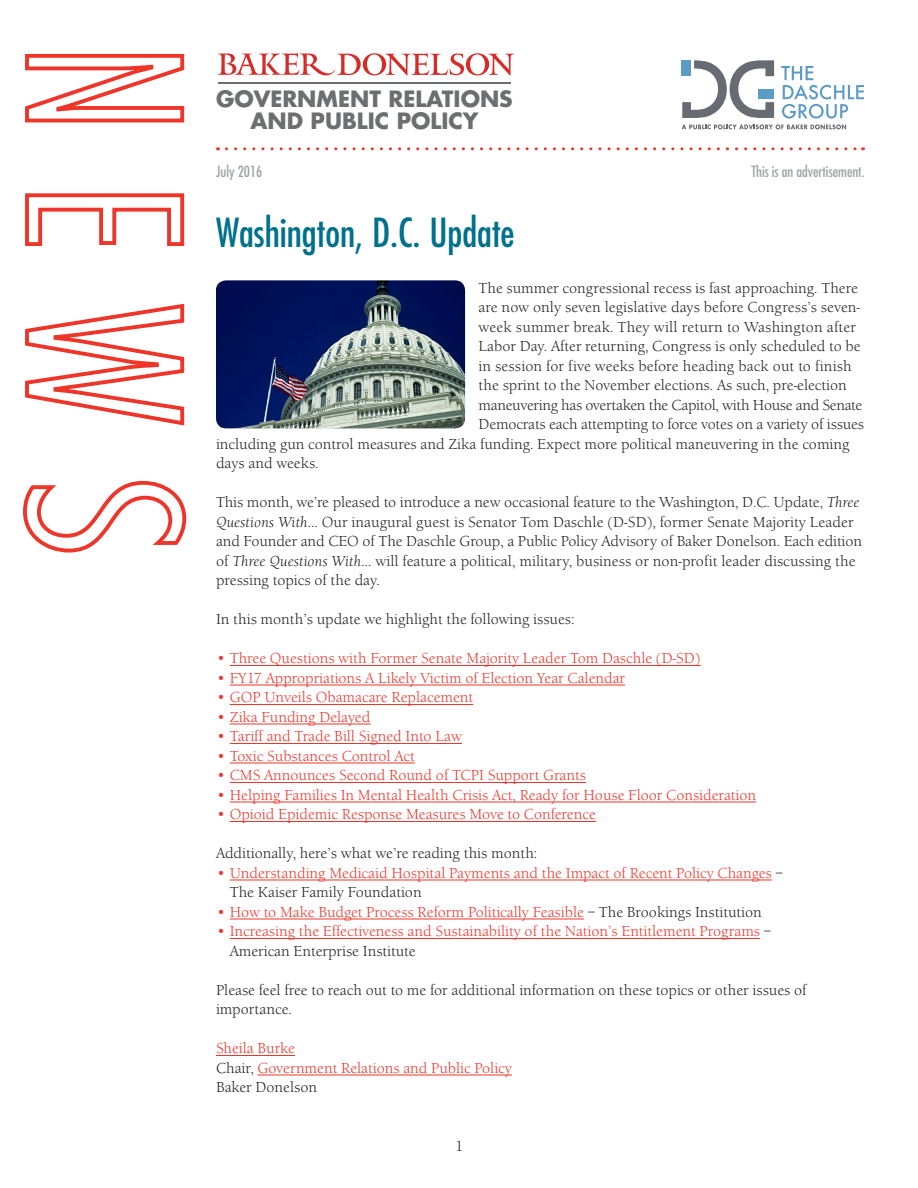
<style>
.page{position:relative;width:918px;height:1188px;background:#fff}
.page>*{position:absolute;margin:0;border:0;box-sizing:border-box;transform-origin:0 0}
.t1{font:condensed 39px "Futura";color:#00718c}
.t2{font:700 21.9px/22px "Futura";color:#6c6f70;text-align:center}
.t3{font:15px/19.5px "Berkeley Old ITC";color:#231f20}
.t4{font:15px/19.5px "Berkeley Old ITC";color:#ee3529}
.t5{font:15px "Berkeley Old ITC";letter-spacing:-.02em;color:#231f20}
.t6{font:condensed 15px "Futura";color:#9fa3a6}
.s1{font-style:italic}
.s2{color:#231f20}
</style>
<div class="page">
<svg style="left:25px;top:53px;width:160px;height:70px"></svg>
<svg style="left:25px;top:193px;width:160px;height:53px"></svg>
<svg style="left:25px;top:303px;width:160px;height:123px"></svg>
<svg style="left:23px;top:480px;width:164px;height:73px"></svg>
<svg style="left:218px;top:53px;width:296px;height:22px"></svg>
<hr style="left:218px;top:82px;width:293px;height:2px;background:#6c6f70">
<svg style="left:682px;top:60px;width:182px;height:69px"></svg>
<svg style="left:226px;top:147px;width:637px;height:3px"></svg>
<hr style="left:230px;top:665px;width:471px;height:1px;background:#ee3529">
<hr style="left:230px;top:685px;width:395px;height:1px;background:#ee3529">
<hr style="left:230px;top:704px;width:243px;height:1px;background:#ee3529">
<hr style="left:230px;top:724px;width:140px;height:1px;background:#ee3529">
<hr style="left:230px;top:743px;width:232px;height:1px;background:#ee3529">
<hr style="left:230px;top:763px;width:185px;height:1px;background:#ee3529">
<hr style="left:230px;top:782px;width:356px;height:1px;background:#ee3529">
<hr style="left:230px;top:802px;width:526px;height:1px;background:#ee3529">
<hr style="left:230px;top:821px;width:366px;height:1px;background:#ee3529">
<hr style="left:230px;top:880px;width:542px;height:1px;background:#ee3529">
<hr style="left:230px;top:919px;width:354px;height:1px;background:#ee3529">
<hr style="left:230px;top:938px;width:530px;height:1px;background:#ee3529">
<hr style="left:216px;top:1055px;width:79px;height:1px;background:#ee3529">
<hr style="left:258px;top:1075px;width:254px;height:1px;background:#ee3529">
<img style="left:216px;top:280px;width:249px;height:148px">
<p class="t2" style="left:216px;top:87px;width:298px">GOVERNMENT RELATIONS<br>AND PUBLIC POLICY</p>
<p class="t6" style="left:216px;top:162px;width:48px">July 2016</p>
<p class="t1" style="left:216px;top:209px;width:300px">Washington, D.C. Update</p>
<p class="t6" style="left:751px;top:162px;width:115px">This is an advertisement.</p>
<p class="t3" style="left:479px;top:278px;width:381px">The summer congressional recess is fast approaching. There</p>
<p class="t3" style="left:479px;top:297px;width:383px">are now only seven legislative days before Congress’s seven-</p>
<p class="t3" style="left:479px;top:317px;width:379px">week summer break. They will return to Washington after</p>
<p class="t3" style="left:479px;top:336px;width:384px">Labor Day. After returning, Congress is only scheduled to be</p>
<p class="t3" style="left:479px;top:356px;width:375px">in session for five weeks before heading back out to finish</p>
<p class="t3" style="left:479px;top:375px;width:370px">the sprint to the November elections. As such, pre-election</p>
<p class="t5" style="left:479px;top:396px;width:385px">maneuvering has overtaken the Capitol, with House and Senate</p>
<p class="t3" style="left:479px;top:414px;width:387px">Democrats each attempting to force votes on a variety of issues</p>
<p class="t3" style="left:216px;top:434px;width:635px">including gun control measures and Zika funding. Expect more political maneuvering in the coming</p>
<p class="t3" style="left:216px;top:453px;width:104px">days and weeks.</p>
<p class="t3" style="left:216px;top:492px;width:648px">This month, we’re pleased to introduce a new occasional feature to the Washington, D.C. Update, <span class="s1">Three Questions With</span>… Our inaugural guest is Senator Tom Daschle (D-SD), former Senate Majority Leader and Founder and CEO of The Daschle Group, a Public Policy Advisory of Baker Donelson. Each edition of <span class="s1">Three Questions With</span>… will feature a political, military, business or non-profit leader discussing the pressing topics of the day.</p>
<p class="t3" style="left:216px;top:609px;width:360px">In this month’s update we highlight the following issues:</p>
<p class="t4" style="left:216px;top:648px;width:486px">• Three Questions with Former Senate Majority Leader Tom Daschle (D-SD)</p>
<p class="t4" style="left:216px;top:668px;width:411px">• FY17 Appropriations A Likely Victim of Election Year Calendar</p>
<p class="t4" style="left:216px;top:687px;width:259px">• GOP Unveils Obamacare Replacement</p>
<p class="t4" style="left:216px;top:707px;width:156px">• Zika Funding Delayed</p>
<p class="t4" style="left:216px;top:726px;width:248px">• Tariff and Trade Bill Signed Into Law</p>
<p class="t4" style="left:216px;top:746px;width:200px">• Toxic Substances Control Act</p>
<p class="t4" style="left:216px;top:765px;width:371px">• CMS Announces Second Round of TCPI Support Grants</p>
<p class="t4" style="left:216px;top:785px;width:542px">• Helping Families In Mental Health Crisis Act, Ready for House Floor Consideration</p>
<p class="t4" style="left:216px;top:804px;width:381px">• Opioid Epidemic Response Measures Move to Conference</p>
<p class="t3" style="left:216px;top:843px;width:323px">Additionally, here’s what we’re reading this month:</p>
<p class="t4" style="left:230px;top:863px;width:555px;text-indent:-14px">• Understanding Medicaid Hospital Payments and the Impact of Recent Policy Changes <span class="s2">–<br>The Kaiser Family Foundation</span></p>
<p class="t4" style="left:216px;top:902px;width:547px">• How to Make Budget Process Reform Politically Feasible <span class="s2">– The Brookings Institution</span></p>
<p class="t4" style="left:230px;top:921px;width:543px;text-indent:-14px">• Increasing the Effectiveness and Sustainability of the Nation’s Entitlement Programs <span class="s2">–<br>American Enterprise Institute</span></p>
<p class="t3" style="left:216px;top:980px;width:592px">Please feel free to reach out to me for additional information on these topics or other issues of importance.</p>
<p class="t4" style="left:216px;top:1038px;width:81px">Sheila Burke</p>
<p class="t4" style="left:216px;top:1058px;width:298px"><span class="s2">Chair,</span> Government Relations and Public Policy</p>
<p class="t3" style="left:216px;top:1077px;width:103px">Baker Donelson</p>
<p class="t3" style="left:455px;top:1136px;width:10px">1</p>
</div>
